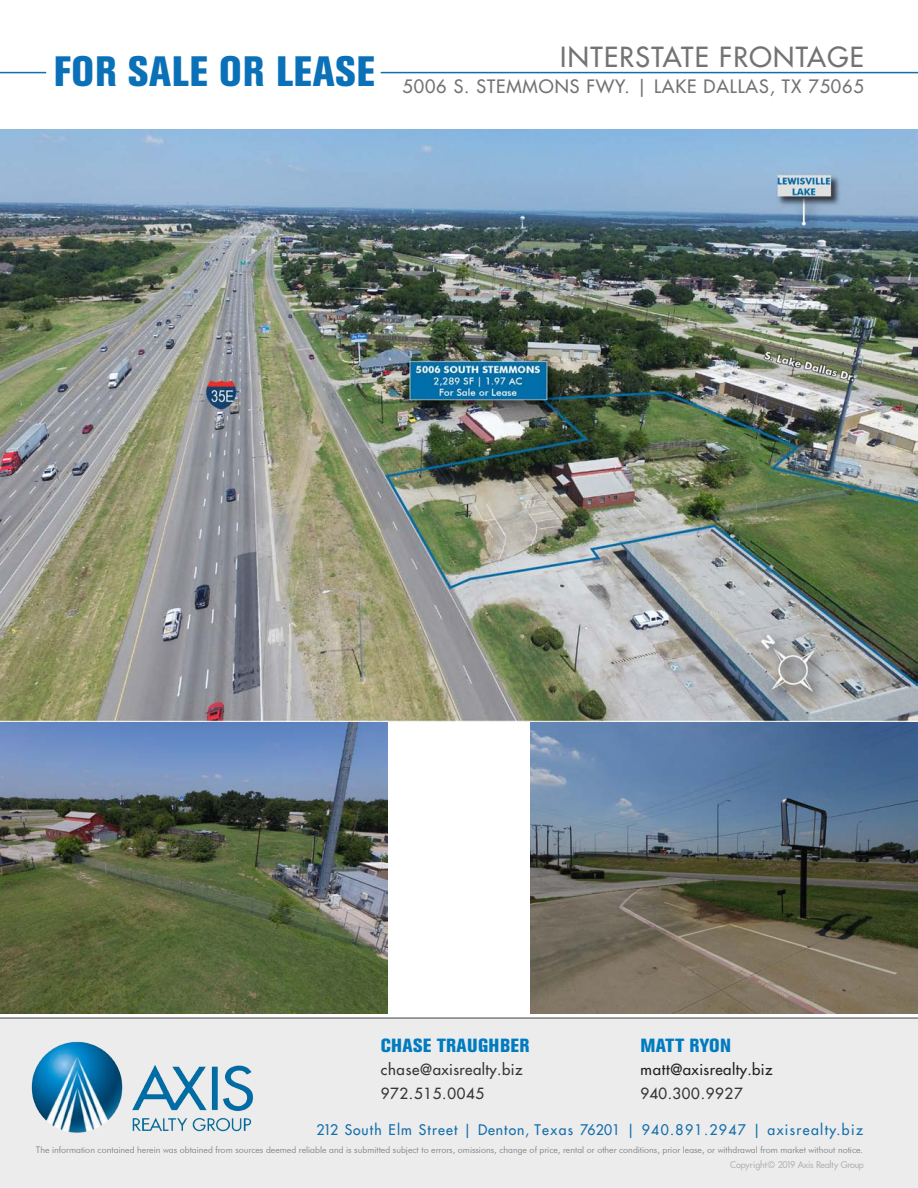
<style>
.page{position:relative;width:918px;height:1188px;background:#fff}
.page>*{position:absolute;margin:0;border:0;box-sizing:border-box;transform-origin:0 0}
.t1{font:800 condensed 42px "Akzidenz Grotesk BE";letter-spacing:.02em;color:#0a70b8}
.t2{font:500 27px "Futura Std";letter-spacing:.05em;color:#737373}
.t3{font:800 condensed 18.9px "Akzidenz Grotesk BE";letter-spacing:.02em;color:#017bc0}
.t4{font:800 condensed 18.9px "Akzidenz Grotesk BE";color:#017bc0}
.t5{font:500 18px "Futura Std";letter-spacing:.05em;color:#737373}
.t6{font:500 15px/24.8px "Futura Std";letter-spacing:.05em;color:#353534}
.t7{font:500 15px "Futura Std";letter-spacing:.03em;color:#231f20}
.t8{font:500 14.25px "Futura Std";letter-spacing:.1em;color:#136eab}
.t9{font:300 9px "Futura BT";color:#727477}
.t10{font:500 9px "Futura Std";letter-spacing:-.02em;color:#b2b2b2}
</style>
<div class="page">
<div style="left:0;top:1017px;width:918px;height:171px;background:#ececec"></div>
<img style="left:31px;top:1041px;width:222px;height:92px">
<hr style="left:381px;top:72px;width:537px;height:1px;background:#136eab">
<hr style="left:0;top:72px;width:46px;height:1px;background:#136eab">
<img style="left:0;top:130px;width:918px;height:591px">
<img style="left:0;top:722px;width:388px;height:291px">
<img style="left:530px;top:722px;width:388px;height:291px">
<h1 class="t1" style="left:54px;top:47px;width:323px">FOR SALE OR LEASE</h1>
<h2 class="t2" style="left:560px;top:40px;width:305px">INTERSTATE FRONTAGE</h2>
<h3 class="t5" style="left:402px;top:75px;width:463px">5006 S. STEMMONS FWY. | LAKE DALLAS, TX 75065</h3>
<h3 class="t3" style="left:381px;top:1035px;width:151px">CHASE TRAUGHBER</h3>
<h3 class="t4" style="left:640px;top:1035px;width:92px">MATT RYON</h3>
<h3 class="t6" style="left:381px;top:1057px;width:143px">chase@axisrealty.biz<br>972.515.0045</h3>
<h3 class="t7" style="left:640px;top:1060px;width:134px">matt@axisrealty.biz</h3>
<h3 class="t6" style="left:640px;top:1082px;width:104px">940.300.9927</h3>
<h3 class="t8" style="left:316px;top:1121px;width:548px">212 South Elm Street | Denton, Texas 76201 | 940.891.2947 | axisrealty.biz</h3>
<p class="t9" style="left:36px;top:1144px;width:829px">The information contained herein was obtained from sources deemed reliable and is submitted subject to errors, omissions, change of price, rental or other conditions, prior lease, or withdrawal from market without notice.</p>
<p class="t10" style="left:730px;top:1159px;width:135px">Copyright© 2019 Axis Realty Group</p>
</div>
